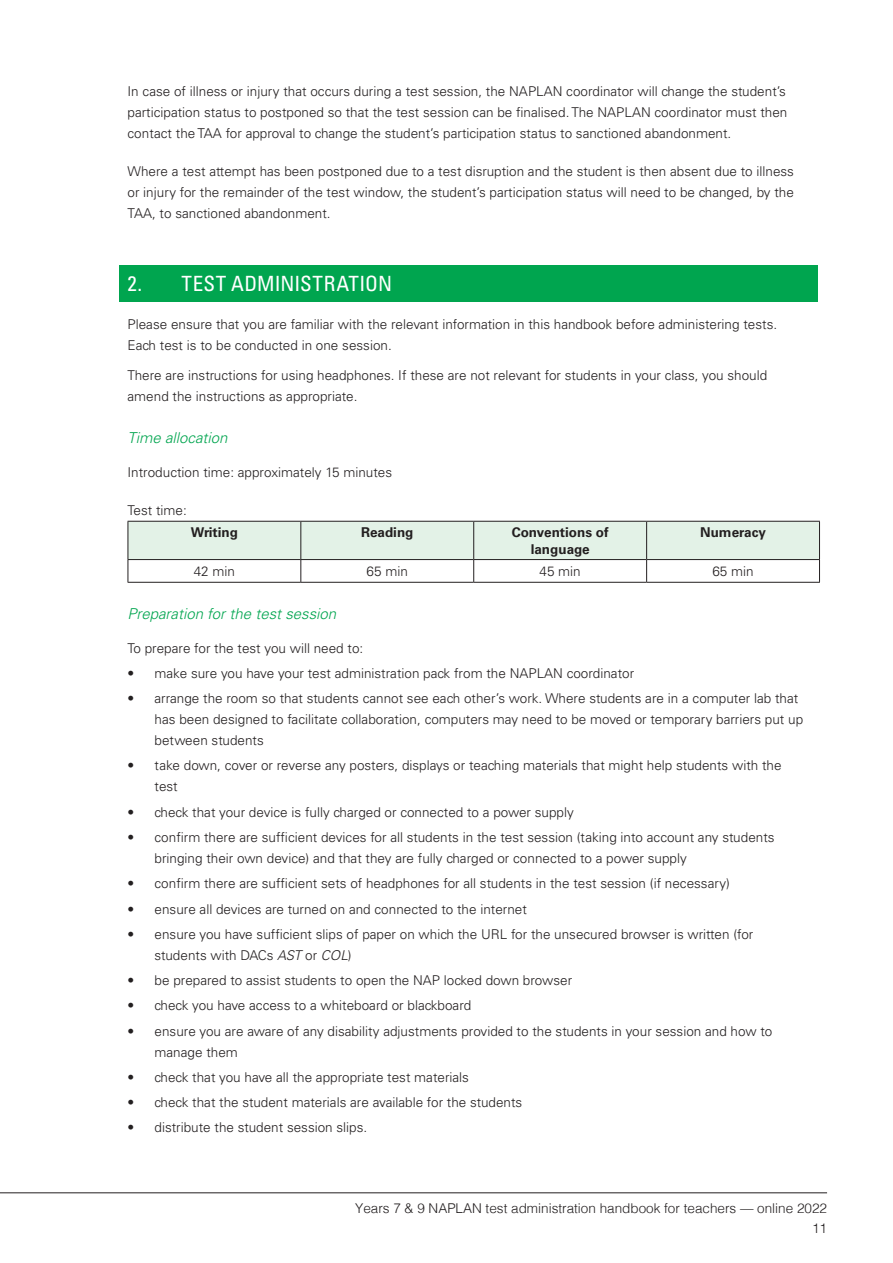
<style>
.page{position:relative;width:893px;height:1263px;background:#fff}
.page>*{position:absolute;margin:0;border:0;box-sizing:border-box;transform-origin:0 0}
.t1{font:condensed 21px "Univers";letter-spacing:.01em;color:#fff}
.t2{font:italic 300 15px "Univers";color:#00a54f}
.t3{font:300 13.5px/21px "Univers";color:#231f20}
.t4{font:300 13.5px/19.5px "Helvetica";color:#231f20;text-align:right}
.t5{font:700 13.5px/16.2px "Univers";color:#231f20;text-align:center}
.s1{font-style:italic}
</style>
<div class="page">
<hr style="left:0;top:1192px;width:827px;height:1px;background:#231f20">
<div style="left:119px;top:266px;width:699px;height:36px;background:#00a54f"></div>
<svg style="left:128px;top:521px;width:692px;height:61px"></svg>
<hr style="left:128px;top:582px;width:173px;height:1px;background:#231f20">
<hr style="left:301px;top:582px;width:173px;height:1px;background:#231f20">
<hr style="left:474px;top:582px;width:173px;height:1px;background:#231f20">
<hr style="left:647px;top:582px;width:173px;height:1px;background:#231f20">
<p class="t3" style="left:128px;top:80px;width:661px;text-align:justify">In case of illness or injury that occurs during a test session, the NAPLAN coordinator will change the student’s participation status to postponed so that the test session can be finalised. The NAPLAN coordinator must then contact the TAA for approval to change the student’s participation status to sanctioned abandonment.</p>
<p class="t3" style="left:128px;top:160px;width:668px;text-align:justify">Where a test attempt has been postponed due to a test disruption and the student is then absent due to illness or injury for the remainder of the test window, the student’s participation status will need to be changed, by the TAA, to sanctioned abandonment.</p>
<h1 class="t1" style="left:128px;top:270px;width:266px">2. TEST ADMINISTRATION</h1>
<p class="t3" style="left:128px;top:314px;width:651px">Please ensure that you are familiar with the relevant information in this handbook before administering tests.<br>Each test is to be conducted in one session.</p>
<p class="t3" style="left:128px;top:365px;width:641px">There are instructions for using headphones. If these are not relevant for students in your class, you should amend the instructions as appropriate.</p>
<p class="t2" style="left:128px;top:429px;width:102px">Time allocation</p>
<p class="t3" style="left:128px;top:462px;width:266px">Introduction time: approximately 15 minutes</p>
<p class="t3" style="left:128px;top:500px;width:61px">Test time:</p>
<p class="t5" style="left:191px;top:525px;width:49px">Writing</p>
<p class="t5" style="left:361px;top:525px;width:54px">Reading</p>
<p class="t5" style="left:512px;top:525px;width:98px">Conventions of language</p>
<p class="t5" style="left:700px;top:525px;width:67px">Numeracy</p>
<p class="t3" style="left:194px;top:561px;width:43px">42 min</p>
<p class="t3" style="left:367px;top:561px;width:43px">65 min</p>
<p class="t3" style="left:539px;top:561px;width:43px">45 min</p>
<p class="t3" style="left:712px;top:561px;width:43px">65 min</p>
<p class="t2" style="left:128px;top:604px;width:210px">Preparation for the test session</p>
<p class="t3" style="left:128px;top:637px;width:237px">To prepare for the test you will need to:</p>
<p class="t3" style="left:128px;top:663px;width:508px">• make sure you have your test administration pack from the NAPLAN coordinator</p>
<p class="t3" style="left:155px;top:688px;width:650px;text-indent:-27px">• arrange the room so that students cannot see each other’s work. Where students are in a computer lab that has been designed to facilitate collaboration, computers may need to be moved or temporary barriers put up between students</p>
<p class="t3" style="left:155px;top:755px;width:629px;text-indent:-27px">• take down, cover or reverse any posters, displays or teaching materials that might help students with the test</p>
<p class="t3" style="left:128px;top:801px;width:448px">• check that your device is fully charged or connected to a power supply</p>
<p class="t3" style="left:155px;top:827px;width:621px;text-indent:-27px">• confirm there are sufficient devices for all students in the test session (taking into account any students bringing their own device) and that they are fully charged or connected to a power supply</p>
<p class="t3" style="left:128px;top:873px;width:604px">• confirm there are sufficient sets of headphones for all students in the test session (if necessary)</p>
<p class="t3" style="left:128px;top:898px;width:401px">• ensure all devices are turned on and connected to the internet</p>
<p class="t3" style="left:155px;top:923px;width:600px;text-indent:-27px">• ensure you have sufficient slips of paper on which the URL for the unsecured browser is written (for students with DACs <span class="s1">AST</span> or <span class="s1">COL</span>)</p>
<p class="t3" style="left:128px;top:970px;width:446px">• be prepared to assist students to open the NAP locked down browser</p>
<p class="t3" style="left:128px;top:995px;width:345px">• check you have access to a whiteboard or blackboard</p>
<p class="t3" style="left:155px;top:1020px;width:619px;text-indent:-27px">• ensure you are aware of any disability adjustments provided to the students in your session and how to manage them</p>
<p class="t3" style="left:128px;top:1066px;width:343px">• check that you have all the appropriate test materials</p>
<p class="t3" style="left:128px;top:1092px;width:396px">• check that the student materials are available for the students</p>
<p class="t3" style="left:128px;top:1117px;width:241px">• distribute the student session slips.</p>
<p class="t4" style="left:355px;top:1198px;width:473px">Years 7 &amp; 9 NAPLAN test administration handbook for teachers — online 2022<br>11</p>
</div>
